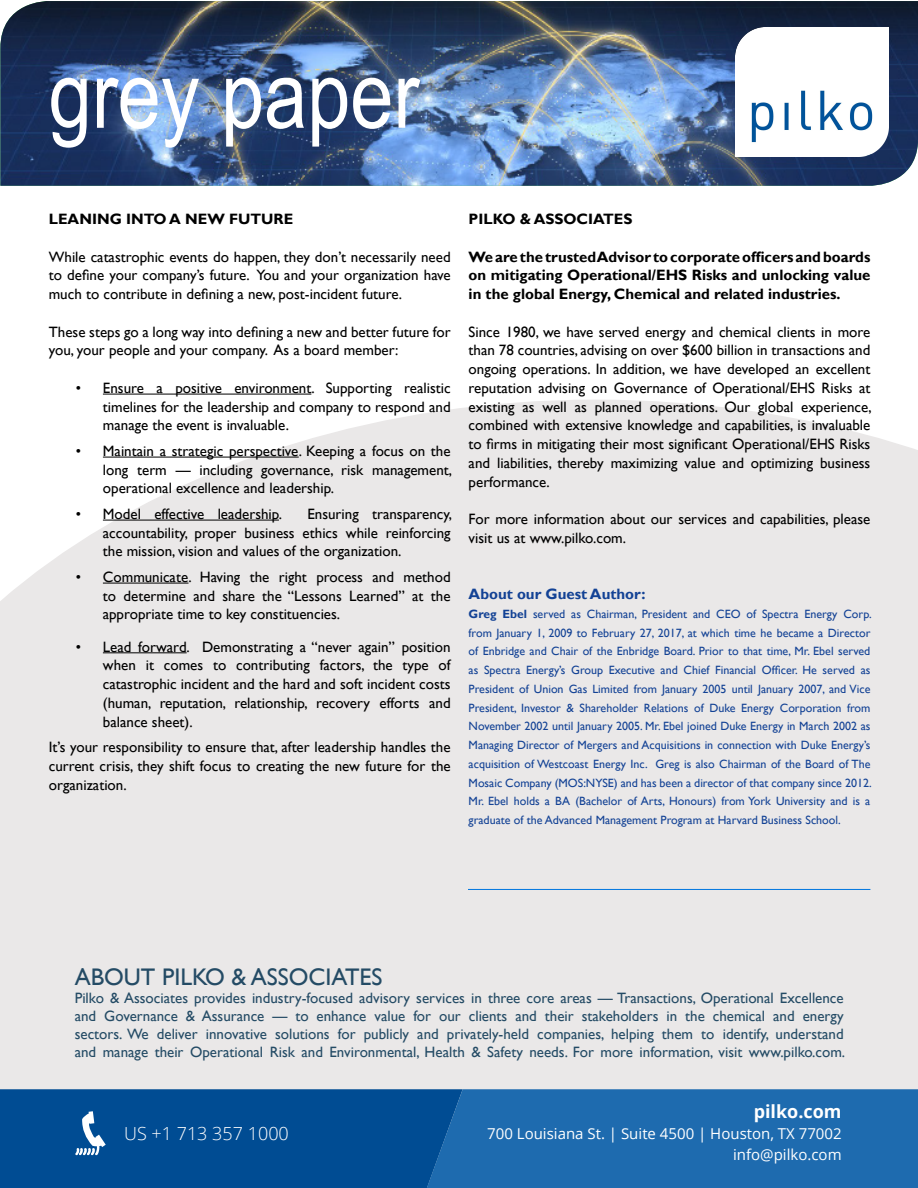
<style>
.page{position:relative;width:918px;height:1188px;background:#fff}
.page>*{position:absolute;margin:0;border:0;box-sizing:border-box;transform-origin:0 0}
.t1{font:94.5px "Arial Narrow";color:#fff}
.t2{font:24px "Gill Sans";color:#244b65}
.t3{font:300 18px "Open Sans";color:#fff}
.t4{font:700 18px "Open Sans";color:#fff}
.t5{font:15px/18.8px "Gill Sans";color:#000;text-align:justify}
.t6{font:15px/18px "Gill Sans";color:#244b65;text-align:justify}
.t7{font:700 15px/18.8px "Gill Sans";color:#000;text-align:justify}
.t8{font:15px/21px "Open Sans";color:#fff;text-align:right}
.t9{font:700 15px "Gill Sans";color:#134295}
.t10{font:12px/18.8px "Gill Sans";color:#134295;text-align:justify}
.s1{font-weight:700}
</style>
<div class="page">
<div style="left:0;top:400px;width:918px;height:689px;background:#eae8e8"></div>
<div style="left:0;top:1089px;width:427px;height:99px;background:#004c93"></div>
<div style="left:427px;top:1089px;width:491px;height:99px;background:#1e6baf"></div>
<svg style="left:75px;top:1111px;width:31px;height:44px"></svg>
<img style="left:0;top:1px;width:918px;height:185px">
<img style="left:736px;top:28px;width:153px;height:129px">
<hr style="left:468px;top:889px;width:402px;height:1px;background:#0076df">
<hr style="left:103px;top:394px;width:208px;height:1px;background:#000">
<hr style="left:103px;top:457px;width:196px;height:1px;background:#000">
<hr style="left:103px;top:520px;width:176px;height:1px;background:#000">
<hr style="left:103px;top:583px;width:86px;height:1px;background:#000">
<hr style="left:103px;top:652px;width:84px;height:1px;background:#000">
<h1 class="t1" style="left:49px;top:25px;width:372px">grey paper</h1>
<p class="t7" style="left:49px;top:210px;width:246px">LEANING INTO A NEW FUTURE</p>
<p class="t5" style="left:49px;top:248px;width:403px">While catastrophic events do happen, they don’t necessarily need to define your company’s future. You and your organization have much to contribute in defining a new, post-incident future.</p>
<p class="t5" style="left:49px;top:323px;width:403px">These steps go a long way into defining a new and better future for you, your people and your company. As a board member:</p>
<p class="t5" style="left:103px;top:379px;width:349px;text-indent:-27px">• Ensure a positive environment. Supporting realistic timelines for the leadership and company to respond and manage the event is invaluable.</p>
<p class="t5" style="left:103px;top:442px;width:351px;text-indent:-27px">• Maintain a strategic perspective. Keeping a focus on the long term — including governance, risk management, operational excellence and leadership.</p>
<p class="t5" style="left:76px;top:505px;width:208px">• Model effective leadership.</p>
<p class="t5" style="left:103px;top:505px;width:351px;text-indent:204px">Ensuring transparency, accountability, proper business ethics while reinforcing the mission, vision and values of the organization.</p>
<p class="t5" style="left:103px;top:568px;width:349px;text-indent:-27px">• Communicate. Having the right process and method to determine and share the “Lessons Learned” at the appropriate time to key constituencies.</p>
<p class="t5" style="left:103px;top:638px;width:349px;text-indent:-27px">• Lead forward. Demonstrating a “never again” position when it comes to contributing factors, the type of catastrophic incident and the hard and soft incident costs (human, reputation, relationship, recovery efforts and balance sheet).</p>
<p class="t5" style="left:49px;top:738px;width:403px">It’s your responsibility to ensure that, after leadership handles the current crisis, they shift focus to creating the new future for the organization.</p>
<p class="t7" style="left:469px;top:210px;width:165px">PILKO &amp; ASSOCIATES</p>
<p class="t7" style="left:469px;top:248px;width:403px">We are the trusted Advisor to corporate officers and boards on mitigating Operational/EHS Risks and unlocking value in the global Energy, Chemical and related industries.</p>
<p class="t5" style="left:469px;top:323px;width:405px">Since 1980, we have served energy and chemical clients in more than 78 countries, advising on over $600 billion in transactions and ongoing operations. In addition, we have developed an excellent reputation advising on Governance of Operational/EHS Risks at existing as well as planned operations. Our global experience, combined with extensive knowledge and capabilities, is invaluable to firms in mitigating their most significant Operational/EHS Risks and liabilities, thereby maximizing value and optimizing business performance.</p>
<p class="t5" style="left:469px;top:510px;width:403px">For more information about our services and capabilities, please visit us at www.pilko.com.</p>
<p class="t9" style="left:469px;top:585px;width:178px">About our Guest Author:</p>
<p class="t10" style="left:469px;top:605px;width:404px"><span class="s1">Greg Ebel</span> served as Chairman, President and CEO of Spectra Energy Corp. from January 1, 2009 to February 27, 2017, at which time he became a Director of Enbridge and Chair of the Enbridge Board. Prior to that time, Mr. Ebel served as Spectra Energy’s Group Executive and Chief Financial Officer. He served as President of Union Gas Limited from January 2005 until January 2007, and Vice President, Investor &amp; Shareholder Relations of Duke Energy Corporation from November 2002 until January 2005. Mr. Ebel joined Duke Energy in March 2002 as Managing Director of Mergers and Acquisitions in connection with Duke Energy’s acquisition of Westcoast Energy Inc. Greg is also Chairman of the Board of The Mosaic Company (MOS:NYSE) and has been a director of that company since 2012.<br>Mr. Ebel holds a BA (Bachelor of Arts, Honours) from York University and is a graduate of the Advanced Management Program at Harvard Business School.</p>
<h2 class="t2" style="left:75px;top:963px;width:309px">ABOUT PILKO &amp; ASSOCIATES</h2>
<p class="t6" style="left:75px;top:990px;width:772px">Pilko &amp; Associates provides industry-focused advisory services in three core areas — Transactions, Operational Excellence and Governance &amp; Assurance — to enhance value for our clients and their stakeholders in the chemical and energy sectors. We deliver innovative solutions for publicly and privately-held companies, helping them to identify, understand and manage their Operational Risk and Environmental, Health &amp; Safety needs. For more information, visit www.pilko.com.</p>
<p class="t3" style="left:124px;top:1121px;width:166px">US +1 713 357 1000</p>
<p class="t4" style="left:754px;top:1098px;width:89px">pilko.com</p>
<p class="t8" style="left:487px;top:1122px;width:356px">700 Louisiana St. | Suite 4500 | Houston, TX 77002 info@pilko.com</p>
</div>
